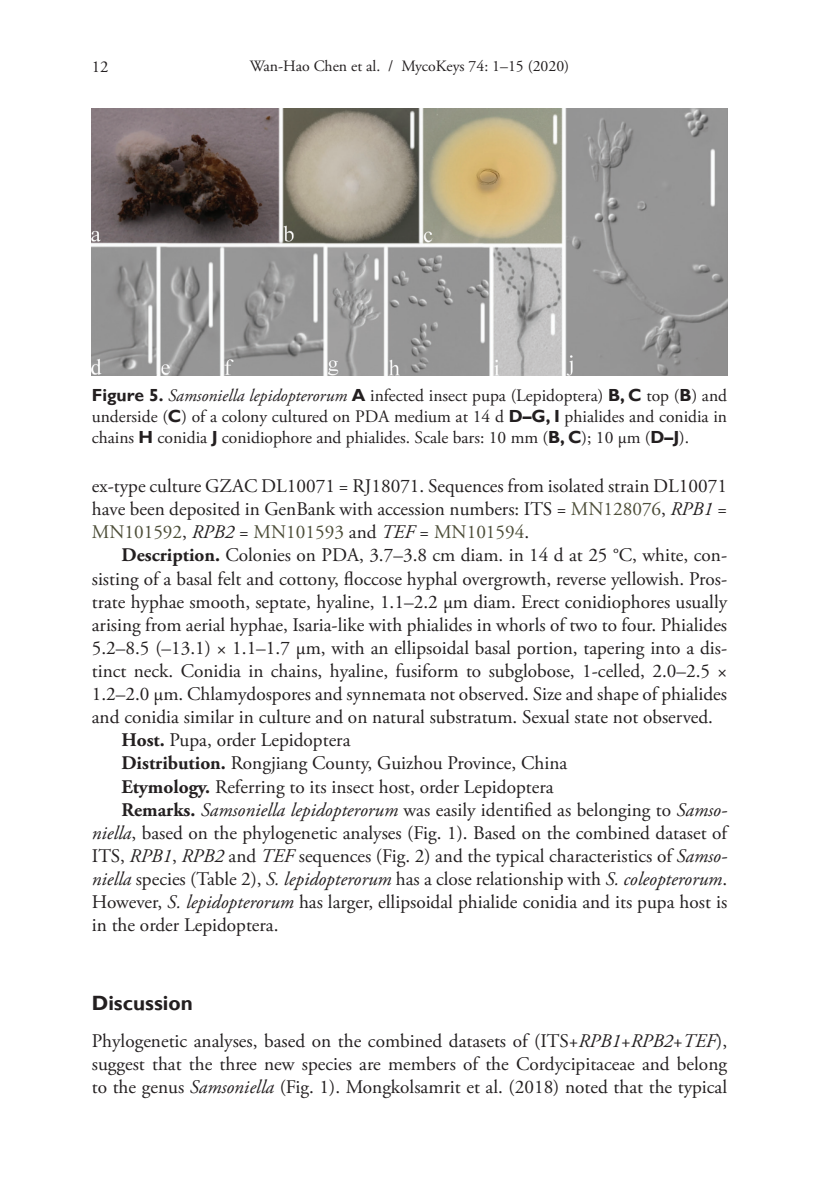
<style>
.page{position:relative;width:819px;height:1191px;background:#fff}
.page>*{position:absolute;margin:0;border:0;box-sizing:border-box;transform-origin:0 0}
.H_-_1_level{font:700 20.65px "Gill Sans";color:#231f20}
.Body_text{font:19.25px/23.1px "Adobe Garamond Pro";color:#231f20;text-align:justify}
.Body_text_-_no_inden{font:19.25px/23.1px "Adobe Garamond Pro";color:#231f20;text-align:justify}
.FIG_-_Caption{font:17.5px/21px "Adobe Garamond Pro";color:#231f20;text-align:justify}
.t1{font:16.62px "Adobe Garamond Pro";color:#231f20}
.t2{font:15.75px "Adobe Garamond Pro";color:#231f20}
.s1{font-family:"Gill Sans";font-weight:700}
.s2{font-style:italic}
.s3{color:#4c4d37}
.s4{font-weight:700}
</style>
<div class="page">
<img style="left:92px;top:108px;width:635px;height:267px">
<p class="t1" style="left:92px;top:56px;width:18px">12</p>
<p class="t2" style="left:250px;top:57px;width:321px">Wan-Hao Chen et al. / MycoKeys 74: 1–15 (2020)</p>
<p class="FIG_-_Caption" style="left:92px;top:385px;width:636px"><span class="s1">Figure 5.</span> <span class="s2">Samsoniella lepidopterorum</span> <span class="s1">A</span> infected insect pupa (Lepidoptera) <span class="s1">B, C</span> top (<span class="s1">B</span>) and underside (<span class="s1">C</span>) of a colony cultured on PDA medium at 14 d <span class="s1">D–G, I</span> phialides and conidia in chains <span class="s1">H</span> conidia <span class="s1">J</span> conidiophore and phialides. Scale bars: 10 mm (<span class="s1">B, C</span>); 10 μm (<span class="s1">D–J</span>).</p>
<p class="Body_text" style="left:92px;top:475px;width:636px">ex-type culture GZAC DL10071 = RJ18071. Sequences from isolated strain DL10071 have been deposited in GenBank with accession numbers: ITS = <span class="s3">MN128076</span>, <span class="s2">RPB1</span> = <span class="s3">MN101592</span>, <span class="s2">RPB2</span> = <span class="s3">MN101593</span> and <span class="s2">TEF</span> = <span class="s3">MN101594</span>.</p>
<p class="Body_text" style="left:92px;top:544px;width:637px;text-indent:30px"><span class="s4">Description.</span> Colonies on PDA, 3.7–3.8 cm diam. in 14 d at 25 °C, white, con&shy;sisting of a basal felt and cottony, floccose hyphal overgrowth, reverse yellowish. Pros&shy;trate hyphae smooth, septate, hyaline, 1.1–2.2 μm diam. Erect conidiophores usually arising from aerial hyphae, Isaria-like with phialides in whorls of two to four. Phialides 5.2–8.5 (–13.1) × 1.1–1.7 μm, with an ellipsoidal basal portion, tapering into a dis&shy;tinct neck. Conidia in chains, hyaline, fusiform to subglobose, 1-celled, 2.0–2.5 × 1.2–2.0 μm. Chlamydospores and synnemata not observed. Size and shape of phialides and conidia similar in culture and on natural substratum. Sexual state not observed.</p>
<p class="Body_text" style="left:122px;top:729px;width:230px"><span class="s4">Host.</span> Pupa, order Lepidoptera</p>
<p class="Body_text" style="left:122px;top:752px;width:447px"><span class="s4">Distribution.</span> Rongjiang County, Guizhou Province, China</p>
<p class="Body_text" style="left:122px;top:775px;width:433px"><span class="s4">Etymology.</span> Referring to its insect host, order Lepidoptera</p>
<p class="Body_text" style="left:92px;top:798px;width:637px;text-indent:30px"><span class="s4">Remarks.</span> <span class="s2">Samsoniella lepidopterorum</span> was easily identified as belonging to <span class="s2">Samso&shy;niella</span>, based on the phylogenetic analyses (Fig. 1). Based on the combined dataset of ITS, <span class="s2">RPB1</span>, <span class="s2">RPB2</span> and <span class="s2">TEF</span> sequences (Fig. 2) and the typical characteristics of <span class="s2">Samso&shy;niella</span> species (Table 2), <span class="s2">S. lepidopterorum</span> has a close relationship with <span class="s2">S. coleopterorum</span>.<br>However, <span class="s2">S. lepidopterorum</span> has larger, ellipsoidal phialide conidia and its pupa host is in the order Lepidoptera.</p>
<p class="H_-_1_level" style="left:92px;top:991px;width:102px">Discussion</p>
<p class="Body_text_-_no_inden" style="left:92px;top:1029px;width:636px">Phylogenetic analyses, based on the combined datasets of (ITS+<span class="s2">RPB1</span>+<span class="s2">RPB2</span>+<span class="s2">TEF</span>), suggest that the three new species are members of the Cordycipitaceae and belong to the genus <span class="s2">Samsoniella</span> (Fig. 1). Mongkolsamrit et al. (2018) noted that the typical</p>
</div>
